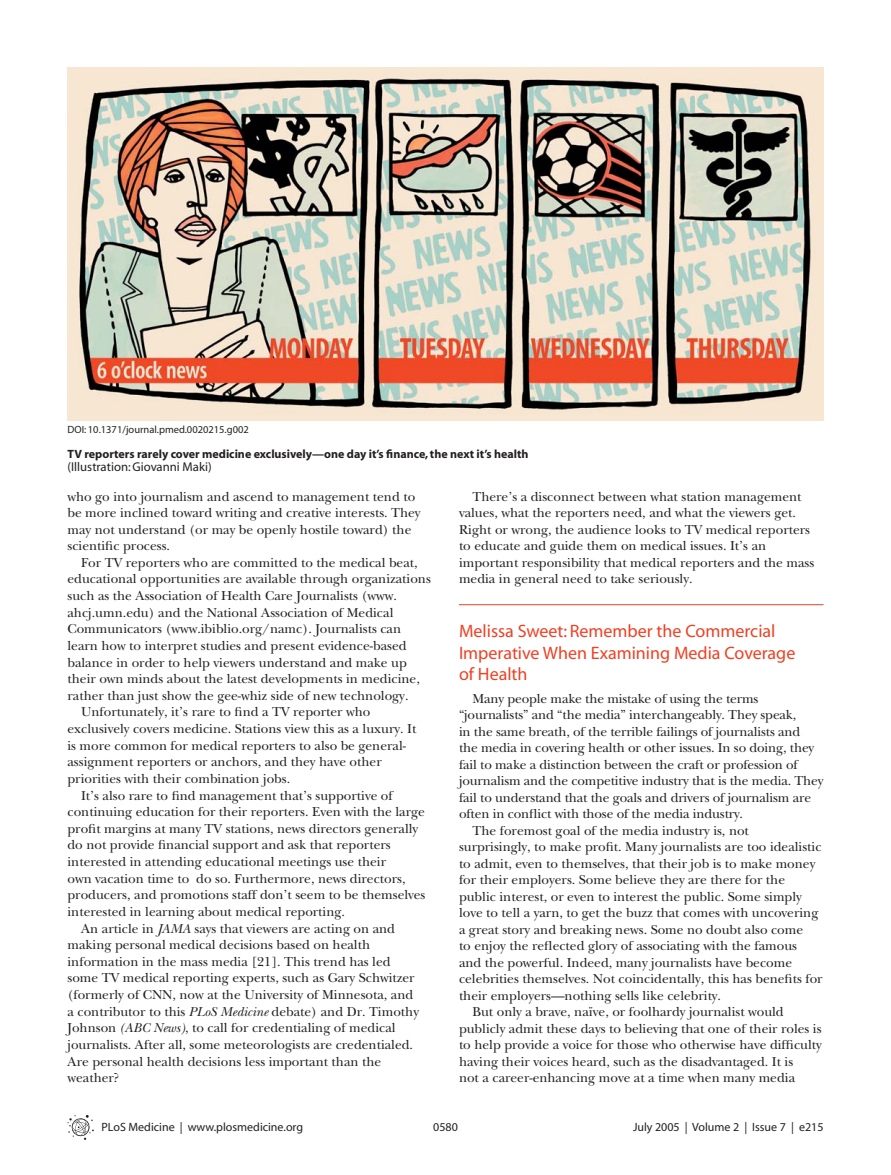
<style>
.page{position:relative;width:891px;height:1175px;background:#fff}
.page>*{position:absolute;margin:0;border:0;box-sizing:border-box;transform-origin:0 0}
.t1{font:18px/21px "Myriad";color:#ef4023}
.t2{font:500 13.5px/16.5px "PLB Iserif";color:#231f20}
.t3{font:12.75px "Myriad";color:#231f20}
.t4{font:700 12px "Myriad";color:#231f20}
.t5{font:12px "Myriad";color:#231f20}
.t6{font:10.5px "Myriad";color:#231f20}
.s1{font-style:italic}
</style>
<div class="page">
<svg style="left:68px;top:1115px;width:26px;height:24px"></svg>
<hr style="left:459px;top:604px;width:365px;height:1px;background:#ef4023">
<img style="left:68px;top:68px;width:756px;height:352px">
<p class="t6" style="left:68px;top:425px;width:183px">DOI: 10.1371/journal.pmed.0020215.g002</p>
<p class="t4" style="left:68px;top:449px;width:463px">TV reporters rarely cover medicine exclusively—one day it’s finance, the next it’s health</p>
<p class="t3" style="left:68px;top:462px;width:146px">(Illustration: Giovanni Maki)</p>
<p class="t2" style="left:68px;top:489px;width:355px">who go into journalism and ascend to management tend to be more inclined toward writing and creative interests. They may not understand (or may be openly hostile toward) the scientific process.</p>
<p class="t2" style="left:81px;top:555px;width:338px">For TV reporters who are committed to the medical beat,</p>
<p class="t2" style="left:68px;top:571px;width:365px">educational opportunities are available through organizations</p>
<p class="t2" style="left:68px;top:588px;width:331px">such as the Association of Health Care Journalists (www.</p>
<p class="t2" style="left:68px;top:605px;width:327px">ahcj.umn.edu) and the National Association of Medical</p>
<p class="t2" style="left:68px;top:621px;width:335px">Communicators (www.ibiblio.org/namc). Journalists can</p>
<p class="t2" style="left:68px;top:638px;width:341px">learn how to interpret studies and present evidence-based</p>
<p class="t2" style="left:68px;top:655px;width:341px">balance in order to help viewers understand and make up</p>
<p class="t2" style="left:68px;top:671px;width:354px">their own minds about the latest developments in medicine,</p>
<p class="t2" style="left:68px;top:688px;width:343px">rather than just show the gee-whiz side of new technology.</p>
<p class="t2" style="left:81px;top:704px;width:291px">Unfortunately, it’s rare to find a TV reporter who</p>
<p class="t2" style="left:68px;top:721px;width:350px">exclusively covers medicine. Stations view this as a luxury. It</p>
<p class="t2" style="left:68px;top:738px;width:340px">is more common for medical reporters to also be general-</p>
<p class="t2" style="left:68px;top:754px;width:316px">assignment reporters or anchors, and they have other</p>
<p class="t2" style="left:68px;top:771px;width:224px">priorities with their combination jobs.</p>
<p class="t2" style="left:81px;top:788px;width:313px">It’s also rare to find management that’s supportive of</p>
<p class="t2" style="left:68px;top:804px;width:359px">continuing education for their reporters. Even with the large</p>
<p class="t2" style="left:68px;top:821px;width:352px">profit margins at many TV stations, news directors generally</p>
<p class="t2" style="left:68px;top:837px;width:325px">do not provide financial support and ask that reporters</p>
<p class="t2" style="left:68px;top:854px;width:320px">interested in attending educational meetings use their</p>
<p class="t2" style="left:68px;top:871px;width:340px">own vacation time to do so. Furthermore, news directors,</p>
<p class="t2" style="left:68px;top:887px;width:360px">producers, and promotions staff don’t seem to be themselves</p>
<p class="t2" style="left:68px;top:904px;width:279px">interested in learning about medical reporting.</p>
<p class="t2" style="left:81px;top:921px;width:316px">An article in <span class="s1">JAMA</span> says that viewers are acting on and</p>
<p class="t2" style="left:68px;top:937px;width:304px">making personal medical decisions based on health</p>
<p class="t2" style="left:68px;top:954px;width:325px">information in the mass media [21]. This trend has led</p>
<p class="t2" style="left:68px;top:970px;width:349px">some TV medical reporting experts, such as Gary Schwitzer</p>
<p class="t2" style="left:68px;top:987px;width:347px">(formerly of CNN, now at the University of Minnesota, and</p>
<p class="t2" style="left:68px;top:1004px;width:353px">a contributor to this <span class="s1">PLoS Medicine</span> debate) and Dr. Timothy</p>
<p class="t2" style="left:68px;top:1020px;width:330px">Johnson <span class="s1">(ABC News)</span>, to call for credentialing of medical</p>
<p class="t2" style="left:67px;top:1037px;width:347px">journalists. After all, some meteorologists are credentialed.</p>
<p class="t2" style="left:67px;top:1053px;width:315px">Are personal health decisions less important than the</p>
<p class="t2" style="left:67px;top:1070px;width:53px">weather?</p>
<p class="t2" style="left:459px;top:489px;width:357px;text-indent:14px">There’s a disconnect between what station management values, what the reporters need, and what the viewers get.<br>Right or wrong, the audience looks to TV medical reporters to educate and guide them on medical issues. It’s an important responsibility that medical reporters and the mass media in general need to take seriously.</p>
<h1 class="t1" style="left:459px;top:622px;width:338px">Melissa Sweet: Remember the Commercial<br>Imperative When Examining Media Coverage of Health</h1>
<p class="t2" style="left:472px;top:691px;width:287px">Many people make the mistake of using the terms</p>
<p class="t2" style="left:459px;top:707px;width:339px">“journalists” and “the media” interchangeably. They speak,</p>
<p class="t2" style="left:459px;top:724px;width:343px">in the same breath, of the terrible failings of journalists and</p>
<p class="t2" style="left:459px;top:740px;width:357px">the media in covering health or other issues. In so doing, they</p>
<p class="t2" style="left:459px;top:757px;width:340px">fail to make a distinction between the craft or profession of</p>
<p class="t2" style="left:459px;top:773px;width:366px">journalism and the competitive industry that is the media. They</p>
<p class="t2" style="left:459px;top:790px;width:354px">fail to understand that the goals and drivers of journalism are</p>
<p class="t2" style="left:459px;top:806px;width:286px">often in conflict with those of the media industry.</p>
<p class="t2" style="left:472px;top:823px;width:278px">The foremost goal of the media industry is, not</p>
<p class="t2" style="left:459px;top:839px;width:364px">surprisingly, to make profit. Many journalists are too idealistic</p>
<p class="t2" style="left:459px;top:856px;width:358px">to admit, even to themselves, that their job is to make money</p>
<p class="t2" style="left:459px;top:872px;width:328px">for their employers. Some believe they are there for the</p>
<p class="t2" style="left:459px;top:889px;width:344px">public interest, or even to interest the public. Some simply</p>
<p class="t2" style="left:459px;top:905px;width:361px">love to tell a yarn, to get the buzz that comes with uncovering</p>
<p class="t2" style="left:459px;top:922px;width:346px">a great story and breaking news. Some no doubt also come</p>
<p class="t2" style="left:459px;top:938px;width:340px">to enjoy the reflected glory of associating with the famous</p>
<p class="t2" style="left:459px;top:955px;width:335px">and the powerful. Indeed, many journalists have become</p>
<p class="t2" style="left:459px;top:971px;width:365px">celebrities themselves. Not coincidentally, this has benefits for</p>
<p class="t2" style="left:459px;top:988px;width:264px">their employers—nothing sells like celebrity.</p>
<p class="t2" style="left:472px;top:1004px;width:313px">But only a brave, naïve, or foolhardy journalist would</p>
<p class="t2" style="left:459px;top:1021px;width:364px">publicly admit these days to believing that one of their roles is</p>
<p class="t2" style="left:459px;top:1037px;width:364px">to help provide a voice for those who otherwise have difficulty</p>
<p class="t2" style="left:459px;top:1054px;width:336px">having their voices heard, such as the disadvantaged. It is</p>
<p class="t2" style="left:459px;top:1070px;width:338px">not a career-enhancing move at a time when many media</p>
<p class="t5" style="left:102px;top:1122px;width:203px">PLoS Medicine | www.plosmedicine.org</p>
<p class="t5" style="left:433px;top:1122px;width:26px">0580</p>
<p class="t5" style="left:633px;top:1122px;width:192px">July 2005 | Volume 2 | Issue 7 | e215</p>
</div>
